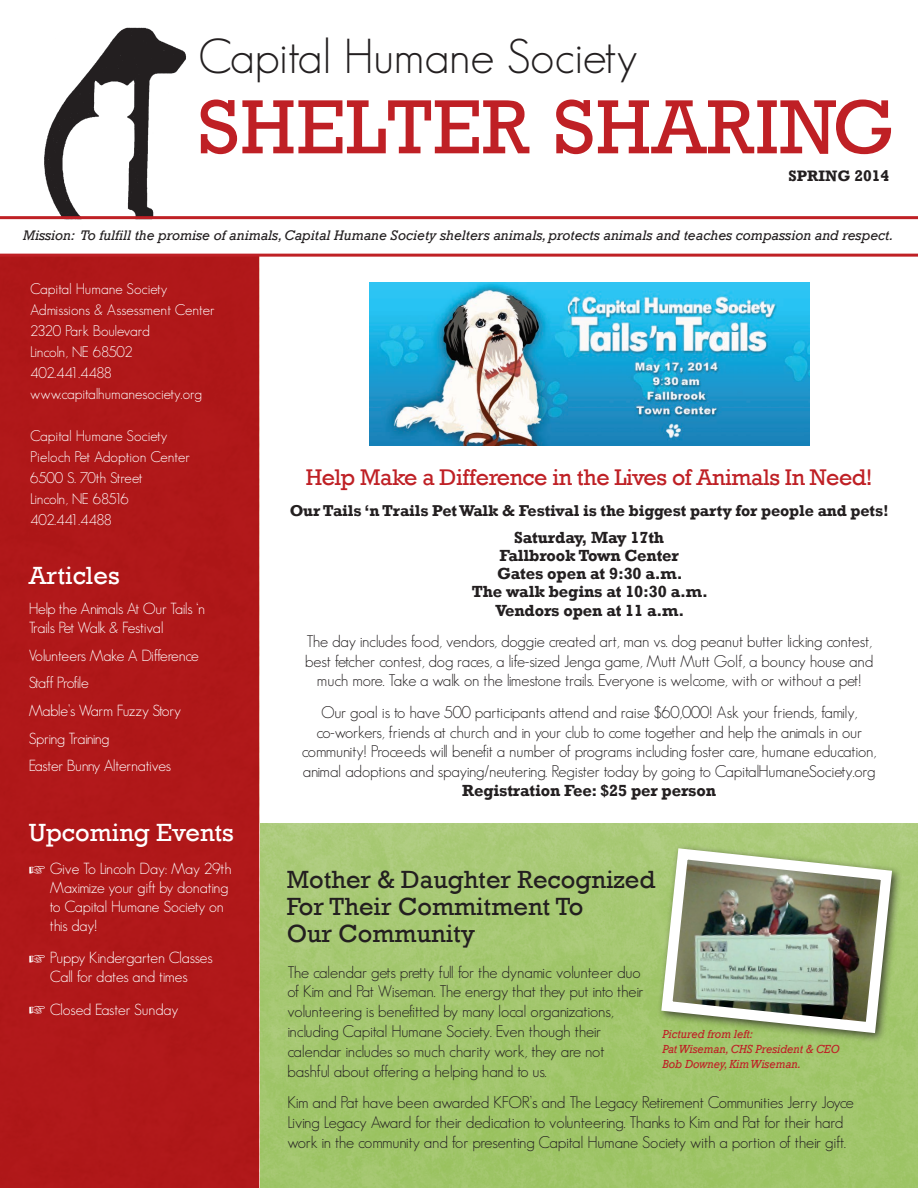
<style>
.page{position:relative;width:918px;height:1188px;background:#fff}
.page>*{position:absolute;margin:0;border:0;box-sizing:border-box;transform-origin:0 0}
.t1{font:78px "Rockwell";letter-spacing:.01em;color:#bf2025}
.t2{font:300 48px "Geosans";color:#231f20}
.t3{font:25.5px/27px "Rockwell";color:#231f20}
.t4{font:25.5px "Rockwell";color:#fff}
.t5{font:23.25px "Rockwell";letter-spacing:-.02em;color:#bf2025}
.t6{font:300 16.5px/19.8px "Geosans";letter-spacing:-.01em;color:#231f20;text-align:center}
.t7{font:700 16.5px/18px "Rockwell";letter-spacing:-.01em;color:#231f20;text-align:center}
.t8{font:700 16.2px "Rockwell";letter-spacing:-.01em;color:#231f20}
.t9{font:300 15.75px/18.9px "Geosans";letter-spacing:-.02em;color:#fff}
.t10{font:700 15.45px "Rockwell";color:#231f20}
.t11{font:300 15px/21px "Geosans";color:#fff}
.t12{font:italic 14.25px "Rockwell";color:#231f20}
.t13{font:italic 12px/15px "Rockwell";color:#bf2025;scale:.95 1}
.s1{font-size:15.9px}
</style>
<div class="page">
<img style="left:259px;top:823px;width:659px;height:365px">
<img style="left:30px;top:27px;width:158px;height:193px">
<div style="left:0;top:254px;width:259px;height:934px;background:#b01819"></div>
<hr style="left:0;top:216px;width:918px;height:3px;background:#bf2025">
<hr style="left:0;top:254px;width:918px;height:3px;background:#bf2025">
<div style="left:656px;top:843px;width:247px;height:201px;background:#a4c76f"></div>
<img style="left:656px;top:843px;width:242px;height:196px">
<img style="left:369px;top:282px;width:441px;height:163px">
<h2 class="t2" style="left:198px;top:30px;width:441px">Capital Humane Society</h2>
<h1 class="t1" style="left:198px;top:82px;width:698px">SHELTER SHARING</h1>
<p class="t10" style="left:789px;top:166px;width:102px">SPRING <span class="s1">2014</span></p>
<p class="t12" style="left:23px;top:227px;width:872px">Mission: To fulfill the promise of animals, Capital Humane Society shelters animals, protects animals and teaches compassion and respect.</p>
<p class="t11" style="left:30px;top:278px;width:186px">Capital Humane Society<br>Admissions &amp; Assessment Center<br>2320 Park Boulevard<br>Lincoln, NE 68502<br>402.441.4488 www.capitalhumanesociety.org</p>
<p class="t11" style="left:30px;top:425px;width:162px">Capital Humane Society<br>Pieloch Pet Adoption Center<br>6500 S. 70th Street<br>Lincoln, NE 68516<br>402.441.4488</p>
<h3 class="t5" style="left:306px;top:463px;width:569px">Help Make a Difference in the Lives of Animals In Need!</h3>
<p class="t8" style="left:290px;top:501px;width:601px">Our Tails ‘n Trails Pet Walk &amp; Festival is the biggest party for people and pets!</p>
<p class="t7" style="left:472px;top:529px;width:238px">Saturday, May 17th<br>Fallbrook Town Center<br>Gates open at 9:30 a.m.<br>The walk begins at 10:30 a.m.<br>Vendors open at 11 a.m.</p>
<p class="t6" style="left:305px;top:632px;width:570px">The day includes food, vendors, doggie created art, man vs. dog peanut butter licking contest, best fetcher contest, dog races, a life-sized Jenga game, Mutt Mutt Golf, a bouncy house and much more. Take a walk on the limestone trails. Everyone is welcome, with or without a pet!</p>
<p class="t6" style="left:302px;top:703px;width:576px">Our goal is to have 500 participants attend and raise $60,000! Ask your friends, family, co-workers, friends at church and in your club to come together and help the animals in our community! Proceeds will benefit a number of programs including foster care, humane education, animal adoptions and spaying/neutering. Register today by going to CapitalHumaneSociety.org</p>
<p class="t7" style="left:462px;top:782px;width:255px">Registration Fee: $25 per person</p>
<h3 class="t4" style="left:29px;top:561px;width:92px">Articles</h3>
<p class="t9" style="left:29px;top:600px;width:178px">Help the Animals At Our Tails ‘n<br>Trails Pet Walk &amp; Festival</p>
<p class="t9" style="left:29px;top:642px;width:172px;line-height:27.6px">Volunteers Make A Difference<br>Staff Profile<br>Mable’s Warm Fuzzy Story<br>Spring Training<br>Easter Bunny Alternatives</p>
<h3 class="t4" style="left:29px;top:818px;width:207px">Upcoming Events</h3>
<p class="t9" style="left:50px;top:859px;width:183px">Give To Lincoln Day: May 29th<br>Maximize your gift by donating to Capital Humane Society on this day!</p>
<p class="t9" style="left:50px;top:949px;width:164px">Puppy Kindergarten Classes<br>Call for dates and times</p>
<p class="t9" style="left:50px;top:1000px;width:130px">Closed Easter Sunday</p>
<h3 class="t3" style="left:287px;top:866px;width:370px">Mother &amp; Daughter Recognized<br>For Their Commitment To<br>Our Community</h3>
<p class="t6" style="left:287px;top:962px;width:358px;text-align:left">The calendar gets pretty full for the dynamic volunteer duo of Kim and Pat Wiseman. The energy that they put into their volunteering is benefitted by many local organizations, including Capital Humane Society. Even though their calendar includes so much charity work, they are not bashful about offering a helping hand to us.</p>
<p class="t6" style="left:287px;top:1093px;width:568px;text-align:left">Kim and Pat have been awarded KFOR’s and The Legacy Retirement Communities Jerry Joyce<br>Living Legacy Award for their dedication to volunteering. Thanks to Kim and Pat for their hard work in the community and for presenting Capital Humane Society with a portion of their gift.</p>
<p class="t13" style="left:662px;top:1027px;width:188px">Pictured from left:<br>Pat Wiseman, CHS President &amp; CEO<br>Bob Downey, Kim Wiseman.</p>
</div>
